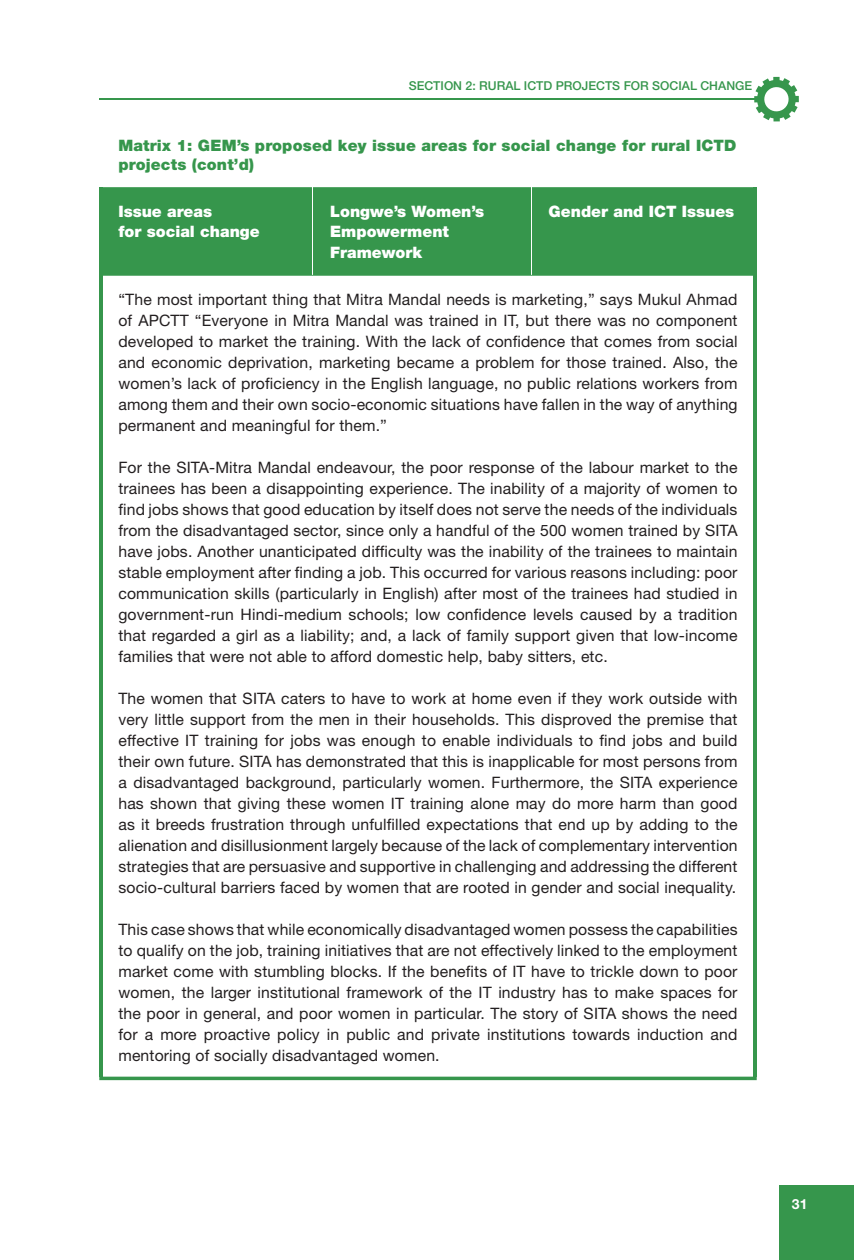
<style>
.page{position:relative;width:854px;height:1260px;background:#fff}
.page>*{position:absolute;margin:0;border:0;box-sizing:border-box;transform-origin:0 0}
.t1{font:15.75px/21px "Helvetica Neue";letter-spacing:.01em;color:#231f20;text-align:justify}
.t2{font:900 15.75px/20.7px "Helvetica Neue";color:#fff}
.t3{font:900 15.75px/18.9px "Helvetica Neue";letter-spacing:.01em;color:#36964c}
.t4{font:700 14px "Helvetica Neue";color:#fff}
.t5{font:500 12.25px "Helvetica Neue";color:#36964c}
</style>
<div class="page">
<hr style="left:99px;top:99px;width:655px;height:1px;background:#36964c">
<div style="left:779px;top:1186px;width:74px;height:74px;background:#36964c"></div>
<svg style="left:754px;top:77px;width:44px;height:44px"></svg>
<div style="left:103px;top:187px;width:650px;height:88px;background:#36964c"></div>
<hr style="left:99px;top:187px;width:4px;height:88px;background:#36964c">
<hr style="left:99px;top:275px;width:4px;height:802px;background:#36964c">
<hr style="left:753px;top:187px;width:3px;height:88px;background:#36964c">
<hr style="left:753px;top:275px;width:3px;height:802px;background:#36964c">
<hr style="left:99px;top:1077px;width:657px;height:3px;background:#36964c">
<hr style="left:312px;top:187px;width:1px;height:88px;background:#fff">
<hr style="left:530px;top:187px;width:1px;height:88px;background:#fff">
<svg style="left:103px;top:275px;width:650px;height:1px"></svg>
<p class="t5" style="left:408px;top:78px;width:345px">SECTION 2: RURAL ICTD PROJECTS FOR SOCIAL CHANGE</p>
<p class="t3" style="left:118px;top:136px;width:619px">Matrix 1: GEM’s proposed key issue areas for social change for rural ICTD projects (cont’d)</p>
<p class="t2" style="left:118px;top:201px;width:143px">Issue areas<br>for social change</p>
<p class="t2" style="left:330px;top:201px;width:155px">Longwe’s Women’s<br>Empowerment<br>Framework</p>
<p class="t2" style="left:548px;top:201px;width:187px">Gender and ICT Issues</p>
<p class="t1" style="left:118px;top:289px;width:620px">“The most important thing that Mitra Mandal needs is marketing,” says Mukul Ahmad of APCTT “Everyone in Mitra Mandal was trained in IT, but there was no component developed to market the training. With the lack of confidence that comes from social and economic deprivation, marketing became a problem for those trained. Also, the women’s lack of proficiency in the English language, no public relations workers from among them and their own socio-economic situations have fallen in the way of anything permanent and meaningful for them.”</p>
<p class="t1" style="left:118px;top:457px;width:620px">For the SITA-Mitra Mandal endeavour, the poor response of the labour market to the trainees has been a disappointing experience. The inability of a majority of women to find jobs shows that good education by itself does not serve the needs of the individuals from the disadvantaged sector, since only a handful of the 500 women trained by SITA have jobs. Another unanticipated difficulty was the inability of the trainees to maintain stable employment after finding a job. This occurred for various reasons including: poor communication skills (particularly in English) after most of the trainees had studied in government-run Hindi-medium schools; low confidence levels caused by a tradition that regarded a girl as a liability; and, a lack of family support given that low-income families that were not able to afford domestic help, baby sitters, etc.</p>
<p class="t1" style="left:118px;top:688px;width:620px">The women that SITA caters to have to work at home even if they work outside with very little support from the men in their households. This disproved the premise that effective IT training for jobs was enough to enable individuals to find jobs and build their own future. SITA has demonstrated that this is inapplicable for most persons from a disadvantaged background, particularly women. Furthermore, the SITA experience has shown that giving these women IT training alone may do more harm than good as it breeds frustration through unfulfilled expectations that end up by adding to the alienation and disillusionment largely because of the lack of complementary intervention strategies that are persuasive and supportive in challenging and addressing the different socio-cultural barriers faced by women that are rooted in gender and social inequality.</p>
<p class="t1" style="left:118px;top:919px;width:620px">This case shows that while economically disadvantaged women possess the capabilities to qualify on the job, training initiatives that are not effectively linked to the employment market come with stumbling blocks. If the benefits of IT have to trickle down to poor women, the larger institutional framework of the IT industry has to make spaces for the poor in general, and poor women in particular. The story of SITA shows the need for a more proactive policy in public and private institutions towards induction and mentoring of socially disadvantaged women.</p>
<p class="t4" style="left:791px;top:1196px;width:17px">31</p>
</div>
